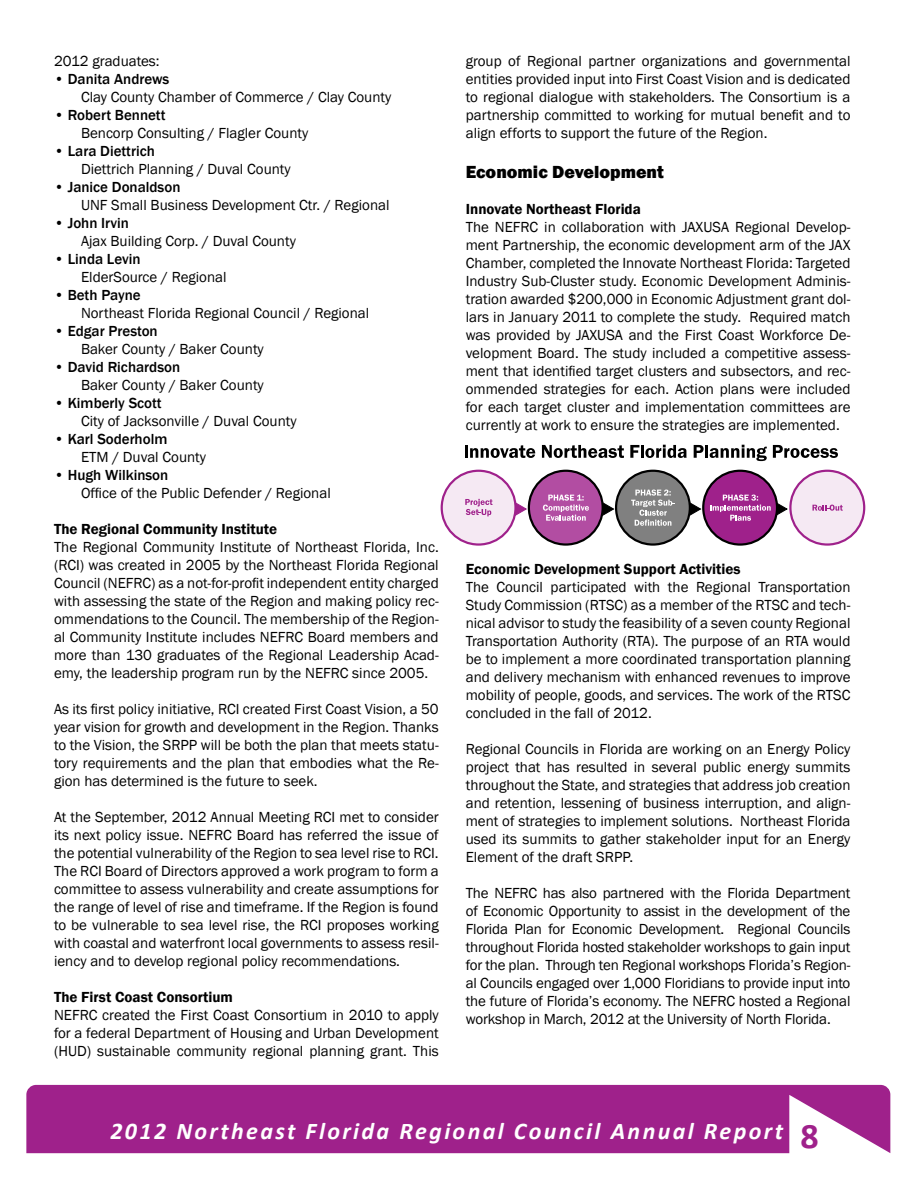
<style>
.page{position:relative;width:918px;height:1188px;background:#fff}
.page>*{position:absolute;margin:0;border:0;box-sizing:border-box;transform-origin:0 0}
.t1{font:700 36px "Calibri";color:#9f218b}
.t2{font:italic 700 24px "Calibri";letter-spacing:.1em;color:#fff}
.t3{font:800 18px "Franklin Gothic";color:#000}
.t4{font:15px/18px "Franklin Gothic";color:#000;text-align:justify}
.t5{font:500 15px "Franklin Gothic";color:#000}
.t6{font:600 15px "Franklin Gothic";color:#000}
</style>
<div class="page">
<div style="left:26px;top:1085px;width:864px;height:68px;background:#9f218b"></div>
<svg style="left:798px;top:1121px;width:23px;height:30px"></svg>
<div style="left:442px;top:471px;width:74px;height:74px;background:#f5e9f3;border-radius:50%"></div>
<div style="left:441px;top:470px;width:76px;height:76px;border:2px solid #9f218b;border-radius:50%"></div>
<div style="left:790px;top:471px;width:74px;height:74px;background:#f5e9f3;border-radius:50%"></div>
<div style="left:789px;top:470px;width:76px;height:76px;border:2px solid #9f218b;border-radius:50%"></div>
<div style="left:616px;top:471px;width:74px;height:74px;background:#808080;border-radius:50%"></div>
<div style="left:615px;top:470px;width:76px;height:76px;border:2px solid #000;border-radius:50%"></div>
<div style="left:529px;top:471px;width:74px;height:74px;background:#b24da2;border-radius:50%"></div>
<div style="left:528px;top:470px;width:76px;height:76px;border:2px solid #000;border-radius:50%"></div>
<svg style="left:465px;top:492px;width:62px;height:34px"></svg>
<svg style="left:543px;top:492px;width:71px;height:34px"></svg>
<svg style="left:631px;top:490px;width:70px;height:36px"></svg>
<svg style="left:812px;top:505px;width:31px;height:6px"></svg>
<div style="left:703px;top:471px;width:74px;height:74px;background:#9f218b;border-radius:50%"></div>
<div style="left:702px;top:470px;width:76px;height:76px;border:2px solid #000;border-radius:50%"></div>
<svg style="left:710px;top:492px;width:77px;height:34px"></svg>
<svg style="left:465px;top:445px;width:70px;height:13px"></svg>
<svg style="left:542px;top:445px;width:82px;height:13px"></svg>
<svg style="left:630px;top:445px;width:57px;height:13px"></svg>
<svg style="left:694px;top:445px;width:73px;height:16px"></svg>
<svg style="left:773px;top:445px;width:65px;height:13px"></svg>
<p class="t4" style="left:54px;top:53px;width:107px">2012 graduates:</p>
<p class="t5" style="left:54px;top:70px;width:117px">• Danita Andrews</p>
<p class="t4" style="left:81px;top:89px;width:312px">Clay County Chamber of Commerce / Clay County</p>
<p class="t5" style="left:54px;top:106px;width:113px">• Robert Bennett</p>
<p class="t4" style="left:81px;top:125px;width:229px">Bencorp Consulting / Flagler County</p>
<p class="t5" style="left:54px;top:142px;width:102px">• Lara Diettrich</p>
<p class="t4" style="left:81px;top:161px;width:211px">Diettrich Planning / Duval County</p>
<p class="t5" style="left:54px;top:178px;width:128px">• Janice Donaldson</p>
<p class="t4" style="left:81px;top:197px;width:310px">UNF Small Business Development Ctr. / Regional</p>
<p class="t5" style="left:54px;top:214px;width:77px">• John Irvin</p>
<p class="t4" style="left:81px;top:233px;width:216px">Ajax Building Corp. / Duval County</p>
<p class="t5" style="left:54px;top:250px;width:88px">• Linda Levin</p>
<p class="t4" style="left:81px;top:269px;width:147px">ElderSource / Regional</p>
<p class="t5" style="left:54px;top:286px;width:88px">• Beth Payne</p>
<p class="t4" style="left:81px;top:305px;width:290px">Northeast Florida Regional Council / Regional</p>
<p class="t5" style="left:54px;top:322px;width:105px">• Edgar Preston</p>
<p class="t4" style="left:81px;top:341px;width:184px">Baker County / Baker County</p>
<p class="t5" style="left:54px;top:358px;width:128px">• David Richardson</p>
<p class="t4" style="left:81px;top:377px;width:184px">Baker County / Baker County</p>
<p class="t5" style="left:54px;top:394px;width:109px">• Kimberly Scott</p>
<p class="t4" style="left:81px;top:413px;width:217px">City of Jacksonville / Duval County</p>
<p class="t5" style="left:54px;top:430px;width:115px">• Karl Soderholm</p>
<p class="t4" style="left:81px;top:449px;width:127px">ETM / Duval County</p>
<p class="t5" style="left:54px;top:466px;width:116px">• Hugh Wilkinson</p>
<p class="t4" style="left:81px;top:485px;width:251px">Office of the Public Defender / Regional</p>
<p class="t6" style="left:54px;top:520px;width:225px">The Regional Community Institute</p>
<p class="t4" style="left:54px;top:539px;width:386px">The Regional Community Institute of Northeast Florida, Inc. (RCI) was created in 2005 by the Northeast Florida Regional Council (NEFRC) as a not-for-profit independent entity charged with assessing the state of the Region and making policy rec&shy;ommendations to the Council. The membership of the Region&shy;al Community Institute includes NEFRC Board members and more than 130 graduates of the Regional Leadership Acad&shy;emy, the leadership program run by the NEFRC since 2005.</p>
<p class="t4" style="left:54px;top:701px;width:386px">As its first policy initiative, RCI created First Coast Vision, a 50 year vision for growth and development in the Region. Thanks to the Vision, the SRPP will be both the plan that meets statu&shy;tory requirements and the plan that embodies what the Re&shy;gion has determined is the future to seek.</p>
<p class="t4" style="left:54px;top:809px;width:386px">At the September, 2012 Annual Meeting RCI met to consider its next policy issue. NEFRC Board has referred the issue of the potential vulnerability of the Region to sea level rise to RCI.<br>The RCI Board of Directors approved a work program to form a committee to assess vulnerability and create assumptions for the range of level of rise and timeframe. If the Region is found to be vulnerable to sea level rise, the RCI proposes working with coastal and waterfront local governments to assess resil&shy;iency and to develop regional policy recommendations.</p>
<p class="t6" style="left:54px;top:988px;width:180px">The First Coast Consortium</p>
<p class="t4" style="left:54px;top:1007px;width:386px">NEFRC created the First Coast Consortium in 2010 to apply for a federal Department of Housing and Urban Development (HUD) sustainable community regional planning grant. This</p>
<p class="t4" style="left:466px;top:53px;width:386px">group of Regional partner organizations and governmental entities provided input into First Coast Vision and is dedicated to regional dialogue with stakeholders. The Consortium is a partnership committed to working for mutual benefit and to align efforts to support the future of the Region.</p>
<p class="t3" style="left:466px;top:160px;width:200px">Economic Development</p>
<p class="t6" style="left:466px;top:200px;width:177px">Innovate Northeast Florida</p>
<p class="t4" style="left:466px;top:218px;width:386px">The NEFRC in collaboration with JAXUSA Regional Develop&shy;ment Partnership, the economic development arm of the JAX Chamber, completed the Innovate Northeast Florida: Targeted Industry Sub-Cluster study. Economic Development Adminis&shy;tration awarded $200,000 in Economic Adjustment grant dol&shy;lars in January 2011 to complete the study. Required match was provided by JAXUSA and the First Coast Workforce De&shy;velopment Board. The study included a competitive assess&shy;ment that identified target clusters and subsectors, and rec&shy;ommended strategies for each. Action plans were included for each target cluster and implementation committees are currently at work to ensure the strategies are implemented.</p>
<p class="t6" style="left:466px;top:560px;width:276px">Economic Development Support Activities</p>
<p class="t4" style="left:466px;top:578px;width:386px">The Council participated with the Regional Transportation Study Commission (RTSC) as a member of the RTSC and tech&shy;nical advisor to study the feasibility of a seven county Regional Transportation Authority (RTA). The purpose of an RTA would be to implement a more coordinated transportation planning and delivery mechanism with enhanced revenues to improve mobility of people, goods, and services. The work of the RTSC concluded in the fall of 2012.</p>
<p class="t4" style="left:466px;top:740px;width:386px">Regional Councils in Florida are working on an Energy Policy project that has resulted in several public energy summits throughout the State, and strategies that address job creation and retention, lessening of business interruption, and align&shy;ment of strategies to implement solutions. Northeast Florida used its summits to gather stakeholder input for an Energy Element of the draft SRPP.</p>
<p class="t4" style="left:466px;top:884px;width:386px">The NEFRC has also partnered with the Florida Department of Economic Opportunity to assist in the development of the Florida Plan for Economic Development. Regional Councils throughout Florida hosted stakeholder workshops to gain input for the plan. Through ten Regional workshops Florida’s Region&shy;al Councils engaged over 1,000 Floridians to provide input into the future of Florida’s economy. The NEFRC hosted a Regional workshop in March, 2012 at the University of North Florida.</p>
<h2 class="t2" style="left:110px;top:1115px;width:674px">2012 Northeast Florida Regional Council Annual Report</h2>
<h1 class="t1" style="left:800px;top:1113px;width:20px">8</h1>
</div>
